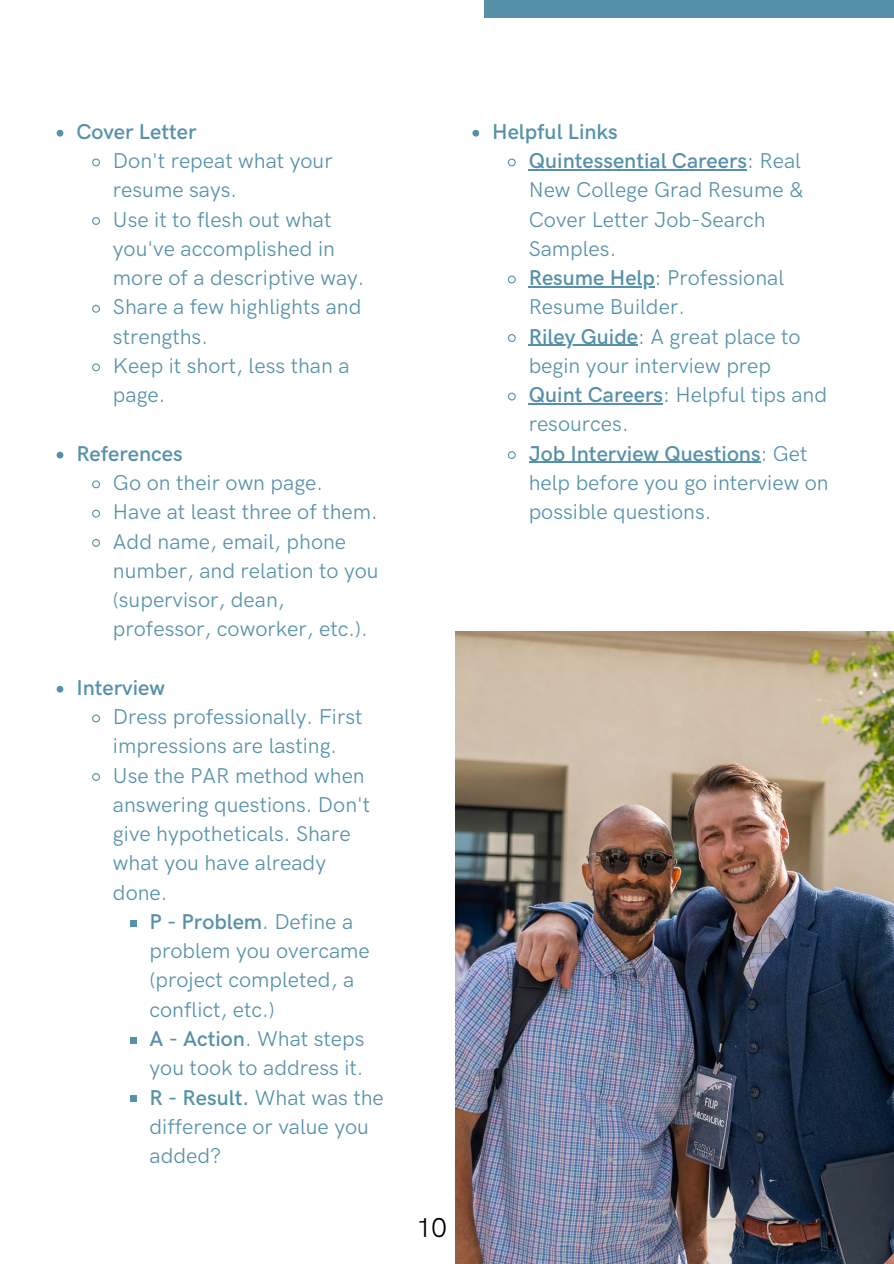
<style>
.page{position:relative;width:894px;height:1264px;background:#fff}
.page>*{position:absolute;margin:0;border:0;box-sizing:border-box;transform-origin:0 0}
.t1{font:27.45px "HK Grotesk Pro";color:#000}
.t2{font:21.45px/29.2px "HK Grotesk Pro";color:#5691a9}
.t3{font:600 21.45px "HK Grotesk Pro";color:#5691a9}
.s1{font-weight:600}
</style>
<div class="page">
<img style="left:455px;top:631px;width:438px;height:632px">
<div style="left:484px;top:0;width:409px;height:18px;background:#5691a9"></div>
<svg style="left:57px;top:130px;width:6px;height:7px"></svg>
<svg style="left:92px;top:158px;width:8px;height:9px"></svg>
<svg style="left:92px;top:217px;width:8px;height:8px"></svg>
<svg style="left:92px;top:304px;width:8px;height:9px"></svg>
<svg style="left:92px;top:363px;width:8px;height:9px"></svg>
<svg style="left:57px;top:452px;width:6px;height:6px"></svg>
<svg style="left:92px;top:480px;width:8px;height:9px"></svg>
<svg style="left:92px;top:509px;width:8px;height:9px"></svg>
<svg style="left:92px;top:539px;width:8px;height:8px"></svg>
<svg style="left:57px;top:686px;width:6px;height:6px"></svg>
<svg style="left:92px;top:714px;width:8px;height:9px"></svg>
<svg style="left:92px;top:773px;width:8px;height:8px"></svg>
<svg style="left:130px;top:920px;width:6px;height:6px"></svg>
<svg style="left:130px;top:1037px;width:6px;height:6px"></svg>
<div style="left:130px;top:1095px;width:6px;height:7px;background:#5691a9"></div>
<svg style="left:472px;top:130px;width:7px;height:7px"></svg>
<svg style="left:507px;top:158px;width:9px;height:9px"></svg>
<hr style="left:528px;top:169px;width:219px;height:1px;background:#5691a9">
<svg style="left:507px;top:275px;width:9px;height:9px"></svg>
<hr style="left:528px;top:286px;width:126px;height:1px;background:#5691a9">
<svg style="left:507px;top:334px;width:9px;height:8px"></svg>
<hr style="left:528px;top:345px;width:110px;height:1px;background:#5691a9">
<svg style="left:507px;top:392px;width:9px;height:9px"></svg>
<hr style="left:528px;top:403px;width:135px;height:1px;background:#5691a9">
<svg style="left:507px;top:451px;width:9px;height:8px"></svg>
<hr style="left:528px;top:462px;width:232px;height:1px;background:#5691a9">
<p class="t3" style="left:76px;top:119px;width:122px">Cover Letter</p>
<p class="t2" style="left:113px;top:147px;width:221px">Don't repeat what your resume says.</p>
<p class="t2" style="left:113px;top:205px;width:253px">Use it to flesh out what you've accomplished in more of a descriptive way.</p>
<p class="t2" style="left:113px;top:293px;width:250px">Share a few highlights and strengths.</p>
<p class="t2" style="left:113px;top:352px;width:238px">Keep it short, less than a page.</p>
<p class="t3" style="left:76px;top:441px;width:108px">References</p>
<p class="t2" style="left:113px;top:469px;width:212px">Go on their own page.</p>
<p class="t2" style="left:113px;top:498px;width:266px">Have at least three of them.</p>
<p class="t2" style="left:113px;top:527px;width:267px">Add name, email, phone number, and relation to you (supervisor, dean, professor, coworker, etc.).</p>
<p class="t3" style="left:76px;top:675px;width:90px">Interview</p>
<p class="t2" style="left:113px;top:703px;width:251px">Dress professionally. First impressions are lasting.</p>
<p class="t2" style="left:113px;top:761px;width:259px">Use the PAR method when answering questions. Don't give hypotheticals. Share what you have already done.</p>
<p class="t2" style="left:149px;top:907px;width:222px"><span class="s1">P - Problem</span>. Define a problem you overcame (project completed, a conflict, etc.)</p>
<p class="t2" style="left:149px;top:1024px;width:216px"><span class="s1">A - Action</span>. What steps you took to address it.</p>
<p class="t2" style="left:149px;top:1083px;width:236px"><span class="s1">R - Result.</span> What was the difference or value you added?</p>
<p class="t1" style="left:416px;top:1211px;width:32px">10</p>
<p class="t3" style="left:492px;top:119px;width:127px">Helpful Links</p>
<p class="t2" style="left:528px;top:147px;width:277px"><span class="s1">Quintessential Careers</span>: Real<br>New College Grad Resume &amp;<br>Cover Letter Job-Search<br>Samples.</p>
<p class="t2" style="left:528px;top:264px;width:257px"><span class="s1">Resume Help</span>: Professional<br>Resume Builder.</p>
<p class="t2" style="left:528px;top:322px;width:273px"><span class="s1">Riley Guide</span>: A great place to begin your interview prep</p>
<p class="t2" style="left:528px;top:381px;width:300px"><span class="s1">Quint Careers</span>: Helpful tips and resources.</p>
<p class="t2" style="left:528px;top:439px;width:301px"><span class="s1">Job Interview Questions</span>: Get help before you go interview on possible questions.</p>
</div>
